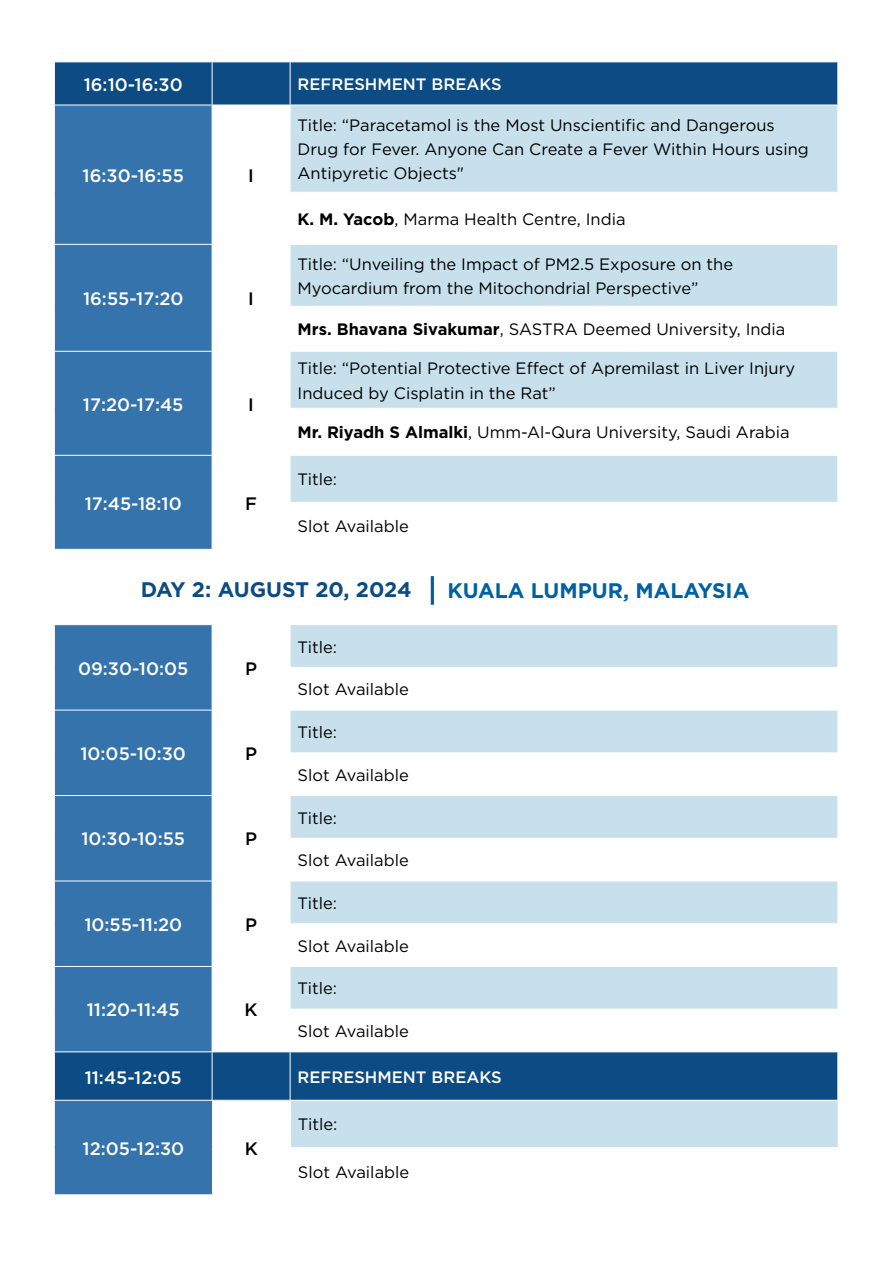
<style>
.page{position:relative;width:893px;height:1263px;background:#fff}
.page>*{position:absolute;margin:0;border:0;box-sizing:border-box;transform-origin:0 0}
.t1{font:700 21.15px "Gotham";color:#0061a0}
.t2{font:700 21.15px "Gotham";letter-spacing:-.01em;color:#0c4b83}
.t3{font:500 18px "Gotham";color:#fff}
.t4{font:500 18px "Gotham";color:#000}
.t5{font:16.5px/24px "Gotham";color:#000}
.t6{font:500 16.5px "Gotham";color:#fff}
.s1{font-weight:700}
</style>
<div class="page">
<div style="left:55px;top:63px;width:782px;height:42px;background:#0c4b83"></div>
<div style="left:55px;top:106px;width:157px;height:443px;background:#3473ab"></div>
<svg style="left:291px;top:106px;width:546px;height:396px;fill:#c7e0eb"></svg>
<hr style="left:290px;top:192px;width:548px;height:1px;background:#fff">
<hr style="left:54px;top:244px;width:158px;height:1px;background:#fff">
<hr style="left:290px;top:244px;width:548px;height:1px;background:#fff">
<hr style="left:290px;top:306px;width:548px;height:1px;background:#fff">
<hr style="left:54px;top:351px;width:158px;height:1px;background:#fff">
<hr style="left:290px;top:351px;width:548px;height:1px;background:#fff">
<hr style="left:290px;top:408px;width:548px;height:1px;background:#fff">
<hr style="left:54px;top:455px;width:158px;height:1px;background:#fff">
<hr style="left:290px;top:455px;width:548px;height:1px;background:#fff">
<hr style="left:212px;top:62px;width:1px;height:43px;background:#fff">
<hr style="left:290px;top:62px;width:1px;height:43px;background:#fff">
<hr style="left:431px;top:576px;width:3px;height:29px;background:#0061a0">
<div style="left:55px;top:625px;width:157px;height:426px;background:#3473ab"></div>
<div style="left:290px;top:625px;width:548px;height:42px;background:#c7e0eb"></div>
<div style="left:290px;top:710px;width:548px;height:43px;background:#c7e0eb"></div>
<div style="left:290px;top:795px;width:548px;height:43px;background:#c7e0eb"></div>
<div style="left:290px;top:881px;width:548px;height:43px;background:#c7e0eb"></div>
<div style="left:290px;top:966px;width:548px;height:43px;background:#c7e0eb"></div>
<div style="left:55px;top:1052px;width:782px;height:48px;background:#0c4b83"></div>
<hr style="left:290px;top:625px;width:1px;height:42px;background:#fff">
<hr style="left:837px;top:625px;width:1px;height:42px;background:#fff">
<hr style="left:55px;top:710px;width:157px;height:1px;background:#fff">
<hr style="left:290px;top:710px;width:548px;height:1px;background:#fff">
<hr style="left:290px;top:710px;width:1px;height:42px;background:#fff">
<hr style="left:837px;top:710px;width:1px;height:42px;background:#fff">
<hr style="left:290px;top:752px;width:548px;height:1px;background:#fff">
<hr style="left:55px;top:795px;width:157px;height:1px;background:#fff">
<hr style="left:290px;top:795px;width:548px;height:1px;background:#fff">
<hr style="left:290px;top:796px;width:1px;height:42px;background:#fff">
<hr style="left:837px;top:796px;width:1px;height:42px;background:#fff">
<hr style="left:55px;top:881px;width:157px;height:1px;background:#fff">
<hr style="left:290px;top:881px;width:548px;height:1px;background:#fff">
<hr style="left:290px;top:881px;width:1px;height:42px;background:#fff">
<hr style="left:837px;top:881px;width:1px;height:42px;background:#fff">
<hr style="left:290px;top:923px;width:548px;height:1px;background:#fff">
<hr style="left:55px;top:966px;width:157px;height:1px;background:#fff">
<hr style="left:290px;top:966px;width:548px;height:1px;background:#fff">
<hr style="left:290px;top:967px;width:1px;height:42px;background:#fff">
<hr style="left:837px;top:967px;width:1px;height:42px;background:#fff">
<hr style="left:212px;top:1052px;width:1px;height:48px;background:#fff">
<hr style="left:290px;top:1052px;width:1px;height:48px;background:#fff">
<div style="left:54px;top:1100px;width:158px;height:95px;background:#3473ab"></div>
<div style="left:290px;top:1100px;width:548px;height:47px;background:#c7e0eb"></div>
<hr style="left:54px;top:1100px;width:159px;height:1px;background:#fff">
<hr style="left:54px;top:1100px;width:1px;height:47px;background:#fff">
<hr style="left:54px;top:1147px;width:1px;height:47px;background:#fff">
<hr style="left:290px;top:1100px;width:549px;height:1px;background:#fff">
<hr style="left:290px;top:1100px;width:1px;height:47px;background:#fff">
<hr style="left:54px;top:1194px;width:158px;height:1px;background:#fff">
<p class="t3" style="left:84px;top:72px;width:101px">16:10-16:30</p>
<p class="t6" style="left:298px;top:73px;width:206px">REFRESHMENT BREAKS</p>
<p class="t3" style="left:83px;top:164px;width:103px">16:30-16:55</p>
<p class="t4" style="left:248px;top:164px;width:7px">I</p>
<p class="t3" style="left:83px;top:287px;width:102px">16:55-17:20</p>
<p class="t4" style="left:248px;top:287px;width:7px">I</p>
<p class="t3" style="left:83px;top:392px;width:102px">17:20-17:45</p>
<p class="t4" style="left:248px;top:392px;width:7px">I</p>
<p class="t3" style="left:85px;top:491px;width:99px">17:45-18:10</p>
<p class="t4" style="left:245px;top:491px;width:13px">F</p>
<p class="t5" style="left:298px;top:113px;width:513px">Title: “Paracetamol is the Most Unscientific and Dangerous<br>Drug for Fever. Anyone Can Create a Fever Within Hours using<br>Antipyretic Objects"</p>
<p class="t5" style="left:298px;top:207px;width:329px"><span class="s1">K. M. Yacob</span>, Marma Health Centre, India</p>
<p class="t5" style="left:298px;top:252px;width:437px">Title: “Unveiling the Impact of PM2.5 Exposure on the<br>Myocardium from the Mitochondrial Perspective”</p>
<p class="t5" style="left:298px;top:317px;width:489px"><span class="s1">Mrs. Bhavana Sivakumar</span>, SASTRA Deemed University, India</p>
<p class="t5" style="left:298px;top:355px;width:499px;line-height:25.5px">Title: “Potential Protective Effect of Apremilast in Liver Injury<br>Induced by Cisplatin in the Rat”</p>
<p class="t5" style="left:298px;top:420px;width:494px"><span class="s1">Mr. Riyadh S Almalki</span>, Umm-Al-Qura University, Saudi Arabia</p>
<p class="t5" style="left:298px;top:467px;width:41px">Title:</p>
<p class="t5" style="left:298px;top:514px;width:113px">Slot Available</p>
<p class="t2" style="left:141px;top:576px;width:272px">DAY 2: AUGUST 20, 2024</p>
<p class="t1" style="left:448px;top:576px;width:303px">KUALA LUMPUR, MALAYSIA</p>
<p class="t3" style="left:78px;top:656px;width:112px">09:30-10:05</p>
<p class="t4" style="left:245px;top:656px;width:14px">P</p>
<p class="t3" style="left:80px;top:742px;width:107px">10:05-10:30</p>
<p class="t4" style="left:245px;top:742px;width:14px">P</p>
<p class="t3" style="left:81px;top:827px;width:105px">10:30-10:55</p>
<p class="t4" style="left:245px;top:827px;width:14px">P</p>
<p class="t3" style="left:84px;top:913px;width:99px">10:55-11:20</p>
<p class="t4" style="left:245px;top:913px;width:14px">P</p>
<p class="t3" style="left:87px;top:998px;width:94px">11:20-11:45</p>
<p class="t4" style="left:245px;top:998px;width:15px">K</p>
<p class="t5" style="left:298px;top:634px;width:41px">Title:</p>
<p class="t5" style="left:298px;top:677px;width:113px">Slot Available</p>
<p class="t5" style="left:298px;top:720px;width:41px">Title:</p>
<p class="t5" style="left:298px;top:762px;width:113px">Slot Available</p>
<p class="t5" style="left:298px;top:805px;width:41px">Title:</p>
<p class="t5" style="left:298px;top:848px;width:113px">Slot Available</p>
<p class="t5" style="left:298px;top:891px;width:41px">Title:</p>
<p class="t5" style="left:298px;top:933px;width:113px">Slot Available</p>
<p class="t5" style="left:298px;top:976px;width:41px">Title:</p>
<p class="t5" style="left:298px;top:1019px;width:113px">Slot Available</p>
<p class="t3" style="left:85px;top:1065px;width:99px">11:45-12:05</p>
<p class="t6" style="left:298px;top:1066px;width:206px">REFRESHMENT BREAKS</p>
<p class="t3" style="left:83px;top:1136px;width:103px">12:05-12:30</p>
<p class="t4" style="left:245px;top:1136px;width:15px">K</p>
<p class="t5" style="left:298px;top:1112px;width:41px">Title:</p>
<p class="t5" style="left:298px;top:1159px;width:113px">Slot Available</p>
</div>
